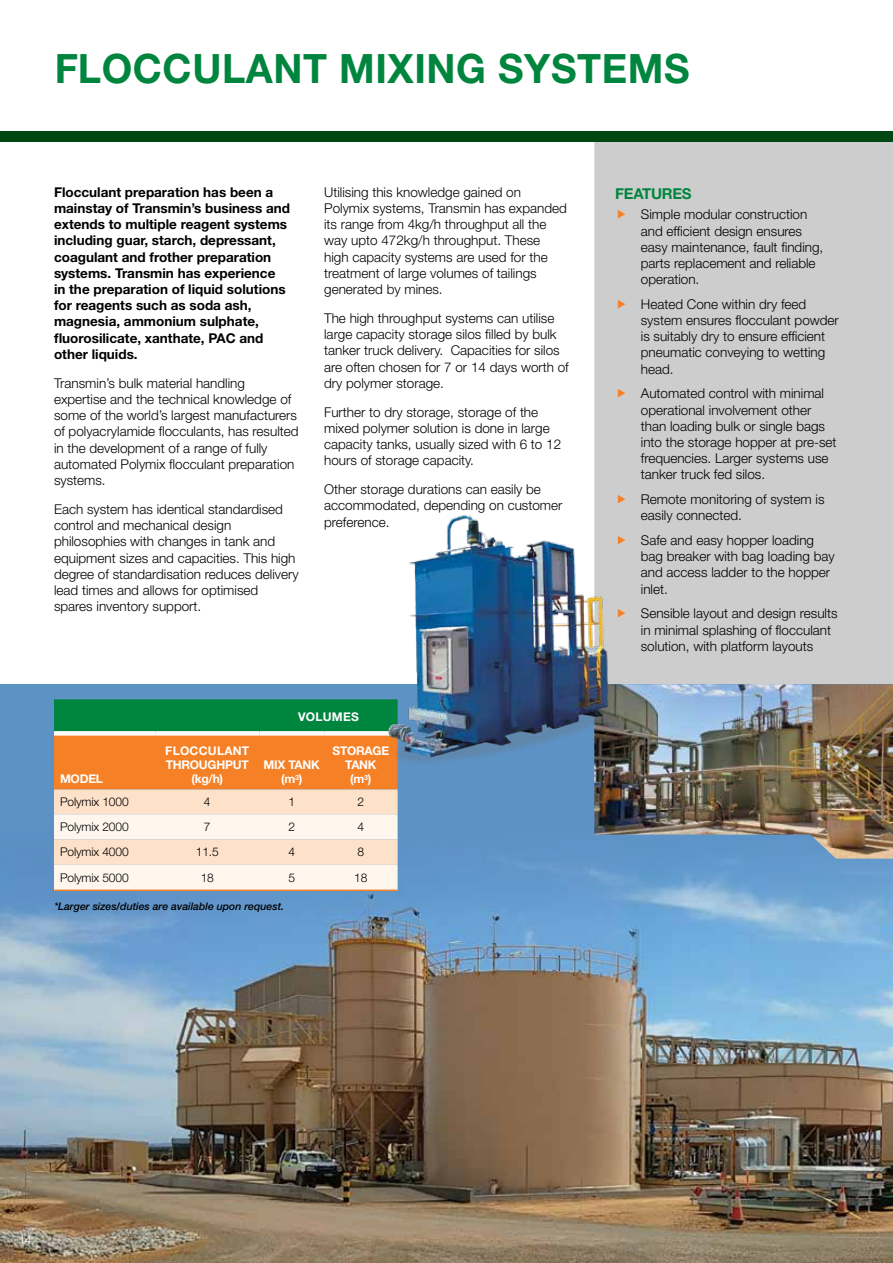
<style>
.page{position:relative;width:893px;height:1263px;background:#fff}
.page>*{position:absolute;margin:0;border:0;box-sizing:border-box;transform-origin:0 0}
.t1{font:700 40.5px "Helvetica Neue LT Std";letter-spacing:.015em;color:#00853f}
.t2{font:700 15px "Helvetica Neue LT Std";letter-spacing:-.02em;color:#00853f}
.t3{font:300 13.5px/16.2px "Helvetica Neue LT Std";color:#000}
.t4{font:700 13.5px/16.2px "Helvetica Neue LT Std";color:#000}
.t5{font:300 12px "Helvetica Neue LT Std";letter-spacing:-.01em;color:#000}
.t6{font:700 12px/14.4px "Helvetica Neue LT Std";letter-spacing:-.02em;color:#fff;text-align:center}
.t7{font:700 12px "Helvetica Neue LT Std";letter-spacing:.02em;color:#fff}
.t8{font:300 12px "Helvetica Neue LT Std";color:#fff}
.t9{font:italic 500 10.5px "Helvetica Neue LT Std";color:#000}
</style>
<div class="page">
<div style="left:594px;top:142px;width:299px;height:542px;background:#cdcdcd"></div>
<div style="left:0;top:684px;width:893px;height:579px;background:#5d92c5"></div>
<img style="left:0;top:859px;width:893px;height:404px">
<img style="left:594px;top:684px;width:299px;height:175px">
<svg style="left:54px;top:699px;width:344px;height:190px;background:#d0bb8d"></svg>
<div style="left:54px;top:731px;width:101px;height:5px;background:#fff"></div>
<div style="left:155px;top:731px;width:104px;height:5px;background:#fff"></div>
<div style="left:259px;top:731px;width:65px;height:5px;background:#fff"></div>
<div style="left:324px;top:731px;width:74px;height:5px;background:#fff"></div>
<hr style="left:54px;top:889px;width:101px;height:2px;background:#f58025">
<hr style="left:155px;top:889px;width:104px;height:2px;background:#f58025">
<hr style="left:259px;top:889px;width:65px;height:2px;background:#f58025">
<hr style="left:324px;top:889px;width:74px;height:2px;background:#f58025">
<img style="left:377px;top:511px;width:246px;height:255px">
<div style="left:0;top:131px;width:893px;height:11px;background:#004712"></div>
<svg style="left:618px;top:210px;width:7px;height:9px"></svg>
<svg style="left:618px;top:300px;width:7px;height:8px"></svg>
<svg style="left:618px;top:389px;width:7px;height:9px"></svg>
<svg style="left:618px;top:495px;width:7px;height:8px"></svg>
<svg style="left:618px;top:536px;width:7px;height:8px"></svg>
<svg style="left:618px;top:609px;width:7px;height:9px"></svg>
<h1 class="t1" style="left:54px;top:43px;width:637px">FLOCCULANT MIXING SYSTEMS</h1>
<p class="t4" style="left:54px;top:184px;width:238px">Flocculant preparation has been a mainstay of Transmin’s business and extends to multiple reagent systems including guar, starch, depressant, coagulant and frother preparation systems. Transmin has experience in the preparation of liquid solutions for reagents such as soda ash, magnesia, ammonium sulphate, fluorosilicate, xanthate, PAC and other liquids.</p>
<p class="t3" style="left:54px;top:374px;width:246px">Transmin’s bulk material handling expertise and the technical knowledge of some of the world’s largest manufacturers of polyacrylamide flocculants, has resulted in the development of a range of fully automated Polymix flocculant preparation systems.</p>
<p class="t3" style="left:54px;top:501px;width:246px">Each system has identical standardised control and mechanical design philosophies with changes in tank and equipment sizes and capacities. This high degree of standardisation reduces delivery lead times and allows for optimised spares inventory support.</p>
<p class="t3" style="left:324px;top:184px;width:244px">Utilising this knowledge gained on Polymix systems, Transmin has expanded its range from 4kg/h throughput all the way upto 472kg/h throughput. These high capacity systems are used for the treatment of large volumes of tailings generated by mines.</p>
<p class="t3" style="left:324px;top:310px;width:246px">The high throughput systems can utilise large capacity storage silos filled by bulk tanker truck delivery. Capacities for silos are often chosen for 7 or 14 days worth of dry polymer storage.</p>
<p class="t3" style="left:324px;top:403px;width:239px">Further to dry storage, storage of the mixed polymer solution is done in large capacity tanks, usually sized with 6 to 12 hours of storage capacity.</p>
<p class="t3" style="left:324px;top:481px;width:240px">Other storage durations can easily be accommodated, depending on customer preference.</p>
<p class="t6" style="left:60px;top:772px;width:45px">MODEL</p>
<p class="t6" style="left:165px;top:743px;width:85px">FLOCCULANT<br>THROUGHPUT (kg/h)</p>
<p class="t7" style="left:298px;top:709px;width:62px">VOLUMES</p>
<p class="t6" style="left:264px;top:757px;width:58px">MIX TANK (m<sup>3</sup>)</p>
<p class="t6" style="left:332px;top:743px;width:58px">STORAGE<br>TANK<br>(m<sup>3</sup>)</p>
<p class="t5" style="left:60px;top:794px;width:70px">Polymix 1000</p>
<p class="t5" style="left:204px;top:794px;width:8px">4</p>
<p class="t5" style="left:288px;top:794px;width:8px">1</p>
<p class="t5" style="left:358px;top:794px;width:8px">2</p>
<p class="t5" style="left:60px;top:819px;width:70px">Polymix 2000</p>
<p class="t5" style="left:204px;top:819px;width:8px">7</p>
<p class="t5" style="left:288px;top:819px;width:8px">2</p>
<p class="t5" style="left:358px;top:819px;width:8px">4</p>
<p class="t5" style="left:60px;top:845px;width:70px">Polymix 4000</p>
<p class="t5" style="left:196px;top:845px;width:24px">11.5</p>
<p class="t5" style="left:288px;top:845px;width:8px">4</p>
<p class="t5" style="left:358px;top:845px;width:8px">8</p>
<p class="t5" style="left:60px;top:870px;width:70px">Polymix 5000</p>
<p class="t5" style="left:201px;top:870px;width:15px">18</p>
<p class="t5" style="left:288px;top:870px;width:8px">5</p>
<p class="t5" style="left:354px;top:870px;width:15px">18</p>
<p class="t9" style="left:54px;top:900px;width:232px">*Larger sizes/duties are available upon request.</p>
<p class="t2" style="left:615px;top:184px;width:78px">FEATURES</p>
<p class="t3" style="left:641px;top:206px;width:184px">Simple modular construction and efficient design ensures easy maintenance, fault finding, parts replacement and reliable operation.</p>
<p class="t3" style="left:641px;top:296px;width:200px">Heated Cone within dry feed system ensures flocculant powder is suitably dry to ensure efficient pneumatic conveying to wetting head.</p>
<p class="t3" style="left:641px;top:385px;width:197px">Automated control with minimal operational involvement other than loading bulk or single bags into the storage hopper at pre-set frequencies. Larger systems use tanker truck fed silos.</p>
<p class="t3" style="left:641px;top:491px;width:185px">Remote monitoring of system is easily connected.</p>
<p class="t3" style="left:641px;top:532px;width:195px">Safe and easy hopper loading bag breaker with bag loading bay and access ladder to the hopper inlet.</p>
<p class="t3" style="left:641px;top:605px;width:198px">Sensible layout and design results in minimal splashing of flocculant solution, with platform layouts</p>
<p class="t8" style="left:18px;top:1232px;width:15px">14</p>
</div>
